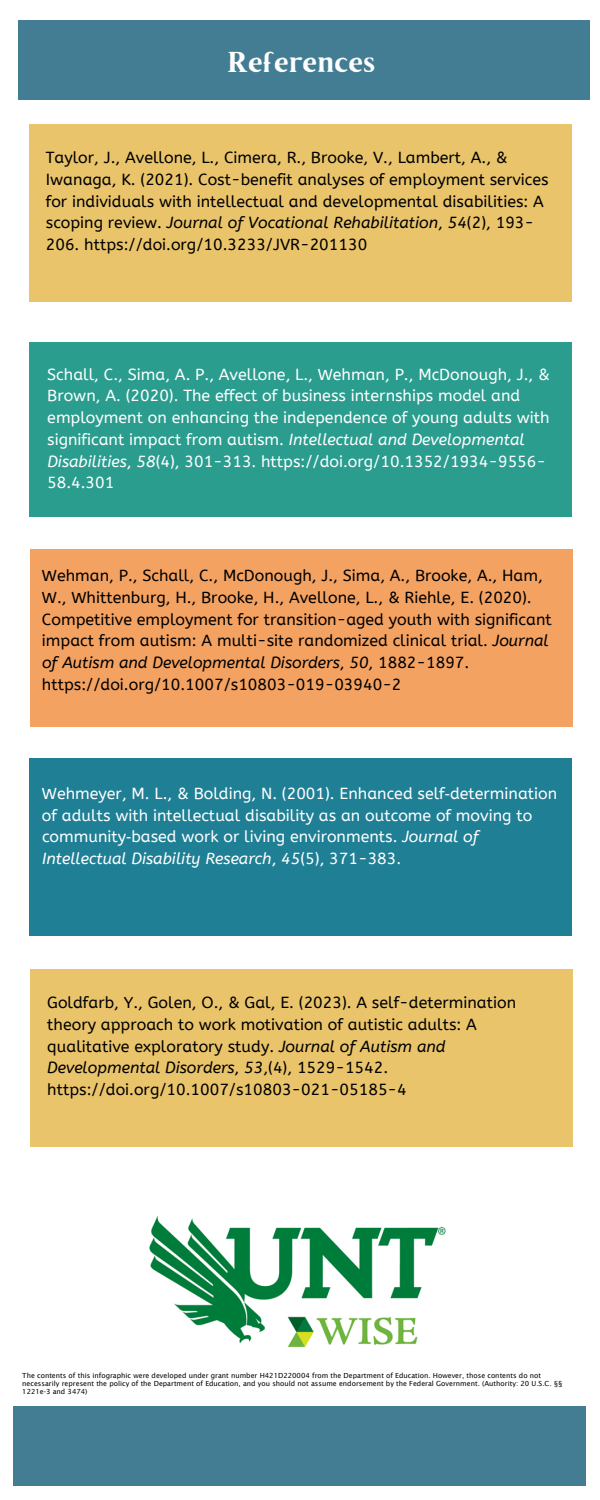
<style>
.page{position:relative;width:600px;height:1500px;background:#fff}
.page>*{position:absolute;margin:0;border:0;box-sizing:border-box;transform-origin:0 0}
.t1{font:700 29px "Brixton TC";color:#fff}
.t2{font:16px/21.8px "A Bee Zee";color:#000}
.t3{font:16px/21.8px "A Bee Zee";color:#fff}
.t4{font:7px/8.1px "Lucida Sans";color:#000}
.s1{font-style:italic}
.s2{font-family:"Noto Sans"}
</style>
<div class="page">
<div style="left:29px;top:124px;width:542px;height:178px;background:#e9c46a"></div>
<div style="left:29px;top:343px;width:542px;height:174px;background:#2a9d8f"></div>
<div style="left:30px;top:549px;width:542px;height:178px;background:#f4a261"></div>
<div style="left:29px;top:758px;width:542px;height:178px;background:#1f7f95"></div>
<div style="left:31px;top:969px;width:542px;height:177px;background:#e9c46a"></div>
<div style="left:18px;top:21px;width:572px;height:78px;background:#437d94"></div>
<img style="left:149px;top:1215px;width:297px;height:132px">
<div style="left:14px;top:1406px;width:571px;height:79px;background:#437d94"></div>
<p class="t1" style="left:227px;top:52px;width:150px">References</p>
<p class="t2" style="left:46px;top:147px;width:504px">Taylor, J., Avellone, L., Cimera, R., Brooke, V., Lambert, A., &amp; Iwanaga, K. (2021). Cost-benefit analyses of employment services for individuals with intellectual and developmental disabilities: A scoping review. <span class="s1">Journal of Vocational Rehabilitation</span>, <span class="s1">54</span>(2), 193- 206. https://doi.org/10.3233/JVR-201130</p>
<p class="t3" style="left:47px;top:363px;width:504px">Schall, C., Sima, A. P., Avellone, L., Wehman, P., McDonough, J., &amp; Brown, A. (2020). The effect of business internships model and employment on enhancing the independence of young adults with significant impact from autism. <span class="s1">Intellectual and Developmental Disabilities</span>, <span class="s1">58</span>(4), 301-313. https://doi.org/10.1352/1934-9556- 58.4.301</p>
<p class="t2" style="left:42px;top:565px;width:511px">Wehman, P., Schall, C., McDonough, J., Sima, A., Brooke, A., Ham, W., Whittenburg, H., Brooke, H., Avellone, L., &amp; Riehle, E. (2020).<br>Competitive employment for transition-aged youth with significant impact from autism: A multi-site randomized clinical trial. <span class="s1">Journal of Autism and Developmental Disorders</span>, <span class="s1">50</span>, 1882-1897. https://doi.org/10.1007/s10803-019-03940-2</p>
<p class="t3" style="left:42px;top:783px;width:517px">Wehmeyer, M. L., &amp; Bolding, N. (2001). Enhanced self<span class="s2">‐</span>determination of adults with intellectual disability as an outcome of moving to community<span class="s2">‐</span>based work or living environments. <span class="s1">Journal of Intellectual Disability Research</span>, <span class="s1">45</span>(5), 371-383.</p>
<p class="t2" style="left:47px;top:992px;width:470px">Goldfarb, Y., Golen, O., &amp; Gal, E. (2023). A self-determination theory approach to work motivation of autistic adults: A qualitative exploratory study. <span class="s1">Journal of Autism and Developmental Disorders</span>, <span class="s1">53</span>,(4), 1529-1542. https://doi.org/10.1007/s10803-021-05185-4</p>
<p class="t4" style="left:22px;top:1371px;width:542px">The contents of this infographic were developed under grant number H421D220004 from the Department of Education. However, those contents do not necessarily represent the policy of the Department of Education, and you should not assume endorsement by the Federal Government. (Authority: 20 U.S.C. §§<br>1221e-3 and 3474)</p>
</div>
